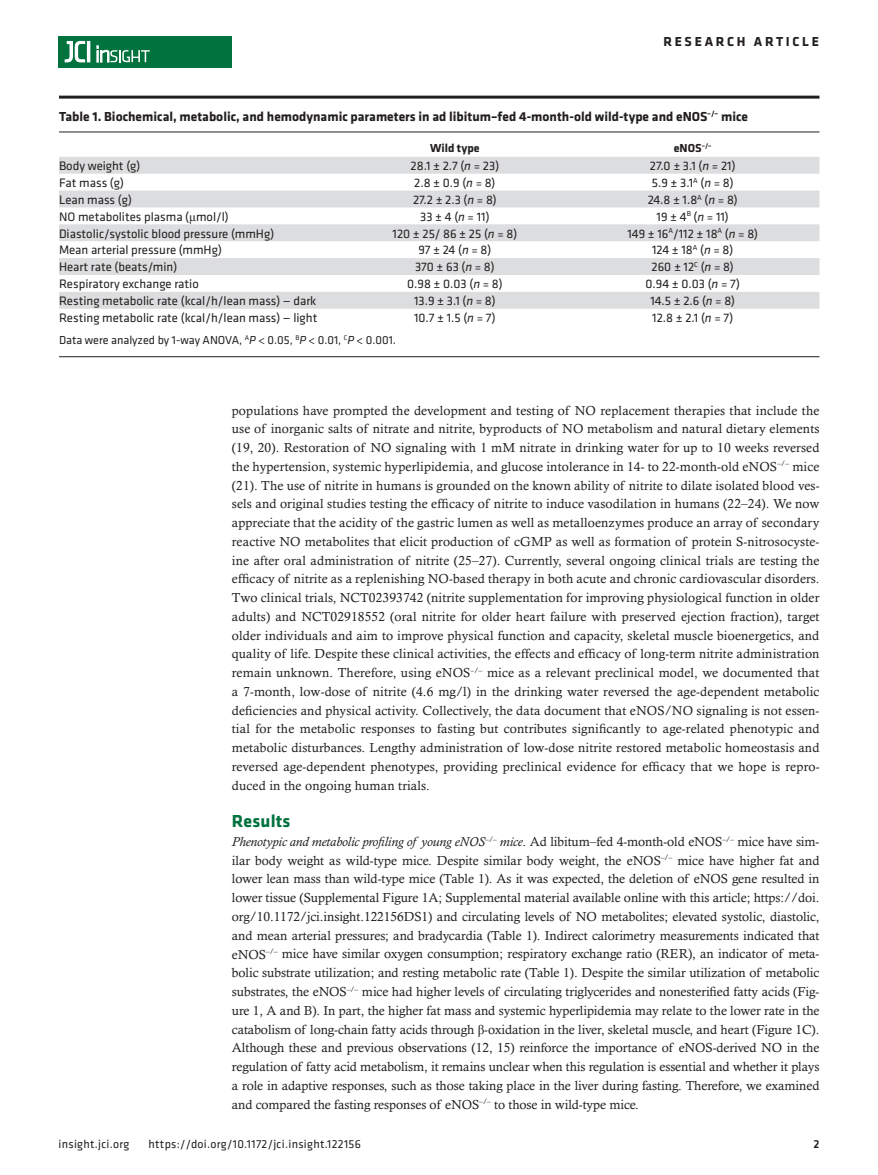
<style>
.page{position:relative;width:878px;height:1175px;background:#fff}
.page>*{position:absolute;margin:0;border:0;box-sizing:border-box;transform-origin:0 0}
.t1{font:700 18px "Klavika";letter-spacing:.01em;color:#00723e}
.t2{font:700 13.5px "Klavika Basic";color:#231f20}
.t3{font:700 13.5px "Klavika Basic";letter-spacing:.2em;color:#231f20}
.t4{font:13.2px/18.8px "Calisto MT Std";letter-spacing:-.005em;color:#231f20;text-align:justify}
.t5{font:12.75px "Klavika";color:#231f20}
.t6{font:12px "Klavika Basic";letter-spacing:.025em;color:#231f20}
.t7{font:12px "Klavika Basic";color:#231f20}
.t8{font:700 12px "Klavika";color:#231f20}
.t9{font:500 12px "Klavika Basic";color:#231f20}
.s1{font-style:italic}
.s2{font-family:"Times New Roman"}
</style>
<div class="page">
<div style="left:59px;top:36px;width:173px;height:31px;background:#00723e"></div>
<hr style="left:87px;top:41px;width:3px;height:21px;background:#fff">
<svg style="left:64px;top:41px;width:21px;height:22px"></svg>
<svg style="left:97px;top:46px;width:53px;height:16px"></svg>
<hr style="left:59px;top:96px;width:760px;height:3px;background:#231f20">
<hr style="left:59px;top:132px;width:760px;height:1px;background:#231f20">
<hr style="left:59px;top:356px;width:760px;height:1px;background:#231f20">
<svg style="left:59px;top:157px;width:760px;height:152px;fill:#dcdddf"></svg>
<p class="t3" style="left:663px;top:32px;width:157px">RESEARCH ARTICLE</p>
<p class="t2" style="left:59px;top:107px;width:690px">Table 1. Biochemical, metabolic, and hemodynamic parameters in ad libitum–fed 4-month-old wild-type and eNOS<sup>–/–</sup> mice</p>
<p class="t8" style="left:430px;top:139px;width:51px">Wild type</p>
<p class="t8" style="left:673px;top:139px;width:39px">eNOS<sup>–/–</sup></p>
<p class="t5" style="left:59px;top:157px;width:83px">Body weight (g)</p>
<p class="t5" style="left:410px;top:157px;width:90px">28.1 ± 2.7 (<span class="s1">n</span> = 23)</p>
<p class="t5" style="left:649px;top:157px;width:87px">27.0 ± 3.1 (<span class="s1">n</span> = 21)</p>
<p class="t5" style="left:59px;top:174px;width:66px">Fat mass (g)</p>
<p class="t5" style="left:414px;top:174px;width:83px">2.8 ± 0.9 (<span class="s1">n</span> = 8)</p>
<p class="t5" style="left:651px;top:174px;width:83px">5.9 ± 3.1<sup>A</sup> (<span class="s1">n</span> = 8)</p>
<p class="t5" style="left:59px;top:191px;width:74px">Lean mass (g)</p>
<p class="t5" style="left:413px;top:191px;width:85px">27.2 ± 2.3 (<span class="s1">n</span> = 8)</p>
<p class="t5" style="left:647px;top:191px;width:91px">24.8 ± 1.8<sup>A</sup> (<span class="s1">n</span> = 8)</p>
<p class="t5" style="left:59px;top:208px;width:171px">NO metabolites plasma (<span class="s2">μ</span>mol/l)</p>
<p class="t5" style="left:420px;top:208px;width:71px">33 ± 4 (<span class="s1">n</span> = 11)</p>
<p class="t5" style="left:656px;top:208px;width:74px">19 ± 4<sup>B</sup> (<span class="s1">n</span> = 11)</p>
<p class="t5" style="left:59px;top:225px;width:217px">Diastolic/systolic blood pressure (mmHg)</p>
<p class="t5" style="left:392px;top:225px;width:126px">120 ± 25/ 86 ± 25 (<span class="s1">n</span> = 8)</p>
<p class="t5" style="left:627px;top:225px;width:132px">149 ± 16<sup>A</sup>/112 ± 18<sup>A</sup> (<span class="s1">n</span> = 8)</p>
<p class="t5" style="left:59px;top:242px;width:164px">Mean arterial pressure (mmHg)</p>
<p class="t5" style="left:418px;top:242px;width:74px">97 ± 24 (<span class="s1">n</span> = 8)</p>
<p class="t5" style="left:652px;top:242px;width:83px">124 ± 18<sup>A</sup> (<span class="s1">n</span> = 8)</p>
<p class="t5" style="left:59px;top:259px;width:120px">Heart rate (beats/min)</p>
<p class="t5" style="left:415px;top:259px;width:81px">370 ± 63 (<span class="s1">n</span> = 8)</p>
<p class="t5" style="left:651px;top:259px;width:84px">260 ± 12<sup>C</sup> (<span class="s1">n</span> = 8)</p>
<p class="t5" style="left:59px;top:276px;width:141px">Respiratory exchange ratio</p>
<p class="t5" style="left:407px;top:276px;width:97px">0.98 ± 0.03 (<span class="s1">n</span> = 8)</p>
<p class="t5" style="left:645px;top:276px;width:96px">0.94 ± 0.03 (<span class="s1">n</span> = 7)</p>
<p class="t5" style="left:59px;top:292px;width:259px">Resting metabolic rate (kcal/h/lean mass) — dark</p>
<p class="t5" style="left:414px;top:292px;width:83px">13.9 ± 3.1 (<span class="s1">n</span> = 8)</p>
<p class="t5" style="left:650px;top:292px;width:86px">14.5 ± 2.6 (<span class="s1">n</span> = 8)</p>
<p class="t5" style="left:59px;top:309px;width:260px">Resting metabolic rate (kcal/h/lean mass) — light</p>
<p class="t5" style="left:414px;top:309px;width:83px">10.7 ± 1.5 (<span class="s1">n</span> = 7)</p>
<p class="t5" style="left:652px;top:309px;width:82px">12.8 ± 2.1 (<span class="s1">n</span> = 7)</p>
<p class="t7" style="left:59px;top:332px;width:338px">Data were analyzed by 1-way ANOVA, <sup>A</sup><span class="s1">P</span> &lt; 0.05, <sup>B</sup><span class="s1">P</span> &lt; 0.01, <sup>C</sup><span class="s1">P</span> &lt; 0.001.</p>
<p class="t4" style="left:232px;top:400px;width:589px">populations have prompted the development and testing of NO replacement therapies that include the use of inorganic salts of nitrate and nitrite, byproducts of NO metabolism and natural dietary elements (19, 20). Restoration of NO signaling with 1 mM nitrate in drinking water for up to 10 weeks reversed the hypertension, systemic hyperlipidemia, and glucose intolerance in 14- to 22-month-old eNOS<sup>–/–</sup> mice (21). The use of nitrite in humans is grounded on the known ability of nitrite to dilate isolated blood ves&shy;sels and original studies testing the efficacy of nitrite to induce vasodilation in humans (22–24). We now appreciate that the acidity of the gastric lumen as well as metalloenzymes produce an array of secondary reactive NO metabolites that elicit production of cGMP as well as formation of protein S-nitrosocyste&shy;ine after oral administration of nitrite (25–27). Currently, several ongoing clinical trials are testing the efficacy of nitrite as a replenishing NO-based therapy in both acute and chronic cardiovascular disorders.<br>Two clinical trials, NCT02393742 (nitrite supplementation for improving physiological function in older adults) and NCT02918552 (oral nitrite for older heart failure with preserved ejection fraction), target older individuals and aim to improve physical function and capacity, skeletal muscle bioenergetics, and quality of life. Despite these clinical activities, the effects and efficacy of long-term nitrite administration remain unknown. Therefore, using eNOS<sup>–/–</sup> mice as a relevant preclinical model, we documented that a 7-month, low-dose of nitrite (4.6 mg/l) in the drinking water reversed the age-dependent metabolic deficiencies and physical activity. Collectively, the data document that eNOS/NO signaling is not essen&shy;tial for the metabolic responses to fasting but contributes significantly to age-related phenotypic and metabolic disturbances. Lengthy administration of low-dose nitrite restored metabolic homeostasis and reversed age-dependent phenotypes, providing preclinical evidence for efficacy that we hope is repro&shy;duced in the ongoing human trials.</p>
<h1 class="t1" style="left:232px;top:808px;width:60px">Results</h1>
<p class="t4" style="left:232px;top:832px;width:589px"><span class="s1">Phenotypic and metabolic profiling of young eNOS</span><sup>–/–</sup> <span class="s1">mice</span>. Ad libitum–fed 4-month-old eNOS<sup>–/–</sup> mice have sim&shy;ilar body weight as wild-type mice. Despite similar body weight, the eNOS<sup>–/–</sup> mice have higher fat and lower lean mass than wild-type mice (Table 1). As it was expected, the deletion of eNOS gene resulted in lower tissue (Supplemental Figure 1A; Supplemental material available online with this article; https://doi. org/10.1172/jci.insight.122156DS1) and circulating levels of NO metabolites; elevated systolic, diastolic, and mean arterial pressures; and bradycardia (Table 1). Indirect calorimetry measurements indicated that eNOS<sup>–/–</sup> mice have similar oxygen consumption; respiratory exchange ratio (RER), an indicator of meta&shy;bolic substrate utilization; and resting metabolic rate (Table 1). Despite the similar utilization of metabolic substrates, the eNOS<sup>–/–</sup> mice had higher levels of circulating triglycerides and nonesterified fatty acids (Fig&shy;ure 1, A and B). In part, the higher fat mass and systemic hyperlipidemia may relate to the lower rate in the catabolism of long-chain fatty acids through <span class="s2">β</span>-oxidation in the liver, skeletal muscle, and heart (Figure 1C).<br>Although these and previous observations (12, 15) reinforce the importance of eNOS-derived NO in the regulation of fatty acid metabolism, it remains unclear when this regulation is essential and whether it plays a role in adaptive responses, such as those taking place in the liver during fasting. Therefore, we examined and compared the fasting responses of eNOS<sup>–/–</sup> to those in wild-type mice.</p>
<p class="t6" style="left:58px;top:1135px;width:72px">insight.jci.org</p>
<p class="t6" style="left:148px;top:1135px;width:214px">https://doi.org/10.1172/jci.insight.122156</p>
<p class="t9" style="left:813px;top:1135px;width:8px">2</p>
</div>
